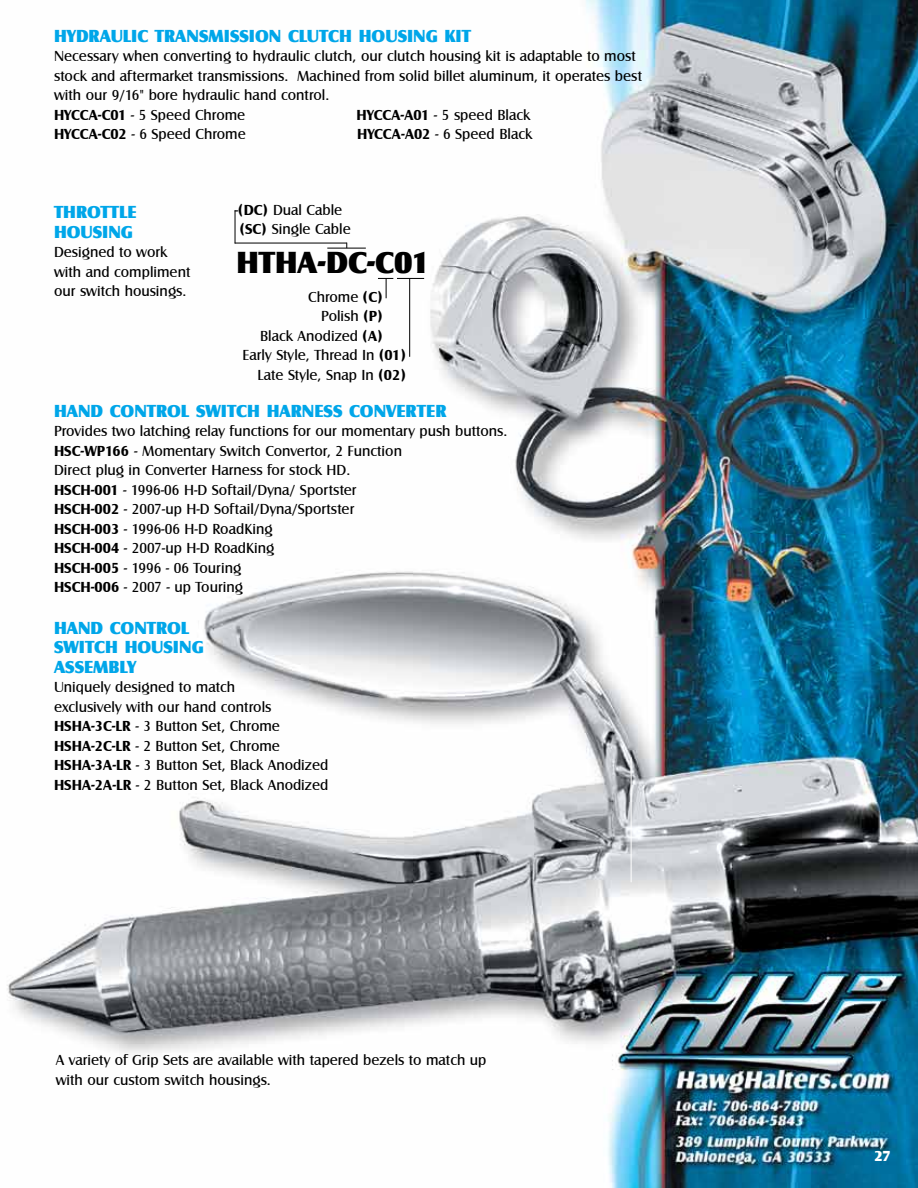
<style>
.page{position:relative;width:918px;height:1188px;background:#fff}
.page>*{position:absolute;margin:0;border:0;box-sizing:border-box;transform-origin:0 0}
.t1{font:31.5px "Castle T Ultr";color:#000}
.t2{font:18px/19.5px "Castle T Ultr";color:#00a6e9}
.t3{font:15px/19.5px "Castle T";color:#000}
.t4{font:15px "Castle T Ultr";color:#fff}
.s1{font-weight:700}
</style>
<div class="page">
<img style="left:7px;top:0;width:911px;height:1188px">
<hr style="left:631px;top:757px;width:1px;height:125px;background:#fff">
<hr style="left:327px;top:248px;width:39px;height:1px;background:#000">
<hr style="left:235px;top:210px;width:1px;height:34px;background:#000">
<hr style="left:235px;top:243px;width:112px;height:1px;background:#000">
<svg style="left:378px;top:278px;width:46px;height:20px"></svg>
<hr style="left:409px;top:278px;width:1px;height:79px;background:#000">
<p class="t2" style="left:54px;top:26px;width:12px">HYDRAULIC</p>
<p class="t2" style="left:155px;top:26px;width:12px">TRANSMISSION</p>
<p class="t2" style="left:288px;top:26px;width:12px">CLUTCH</p>
<p class="t2" style="left:359px;top:26px;width:13px">HOUSING</p>
<p class="t2" style="left:445px;top:26px;width:10px">KIT</p>
<p class="t3" style="left:54px;top:47px;width:590px">Necessary when converting to hydraulic clutch, our clutch housing kit is adaptable to most stock and aftermarket transmissions. Machined from solid billet aluminum, it operates best with our 9/16" bore hydraulic hand control.<br><span class="s1">HYCCA-C01</span> - 5 Speed Chrome</p>
<p class="t3" style="left:357px;top:105px;width:175px"><span class="s1">HYCCA-A01</span> - 5 speed Black</p>
<p class="t3" style="left:54px;top:125px;width:193px"><span class="s1">HYCCA-C02</span> - 6 Speed Chrome</p>
<p class="t3" style="left:357px;top:125px;width:177px"><span class="s1">HYCCA-A02</span> - 6 Speed Black</p>
<p class="t2" style="left:54px;top:202px;width:21px">THROTTLE<br>HOUSING</p>
<p class="t3" style="left:54px;top:243px;width:138px">Designed to work with and compliment our switch housings.</p>
<p class="t3" style="left:235px;top:200px;width:118px;text-align:center">-<span class="s1">(DC)</span> Dual Cable <span class="s1">(SC)</span> Single Cable</p>
<h1 class="t1" style="left:236px;top:244px;width:195px">HTHA-DC-C01</h1>
<p class="t3" style="left:308px;top:287px;width:76px">Chrome <span class="s1">(C)</span></p>
<p class="t3" style="left:321px;top:307px;width:63px">Polish <span class="s1">(P)</span></p>
<p class="t3" style="left:260px;top:326px;width:124px">Black Anodized <span class="s1">(A)</span></p>
<p class="t3" style="left:243px;top:346px;width:165px">Early Style, Thread In <span class="s1">(01)</span></p>
<p class="t3" style="left:258px;top:365px;width:150px">Late Style, Snap In <span class="s1">(02)</span></p>
<p class="t2" style="left:54px;top:401px;width:26px">HAND</p>
<p class="t2" style="left:110px;top:401px;width:24px">CONTROL</p>
<p class="t2" style="left:196px;top:401px;width:22px">SWITCH</p>
<p class="t2" style="left:267px;top:401px;width:25px">HARNESS</p>
<p class="t2" style="left:349px;top:401px;width:99px">CONVERTER</p>
<p class="t3" style="left:54px;top:422px;width:455px">Provides two latching relay functions for our momentary push buttons.<br><span class="s1">HSC-WP166</span> - Momentary Switch Convertor, 2 Function<br>Direct plug in Converter Harness for stock HD.<br><span class="s1">HSCH-001</span> - 1996-06 H-D Softail/Dyna/ Sportster<br><span class="s1">HSCH-002</span> - 2007-up H-D Softail/Dyna/Sportster<br><span class="s1">HSCH-003</span> - 1996-06 H-D RoadKing<br><span class="s1">HSCH-004</span> - 2007-up H-D RoadKing<br><span class="s1">HSCH-005</span> - 1996 - 06 Touring<br><span class="s1">HSCH-006</span> - 2007 - up Touring</p>
<p class="t2" style="left:54px;top:618px;width:26px">HAND</p>
<p class="t2" style="left:110px;top:618px;width:24px">CONTROL</p>
<p class="t2" style="left:54px;top:637px;width:22px">SWITCH</p>
<p class="t2" style="left:125px;top:637px;width:25px">HOUSING</p>
<p class="t2" style="left:54px;top:657px;width:23px">ASSEMBLY</p>
<p class="t3" style="left:54px;top:678px;width:276px">Uniquely designed to match<br>exclusively with our hand controls <span class="s1">HSHA-3C-LR</span> - 3 Button Set, Chrome <span class="s1">HSHA-2C-LR</span> - 2 Button Set, Chrome <span class="s1">HSHA-3A-LR</span> - 3 Button Set, Black Anodized <span class="s1">HSHA-2A-LR</span> - 2 Button Set, Black Anodized</p>
<p class="t3" style="left:56px;top:1051px;width:432px">A variety of Grip Sets are available with tapered bezels to match up with our custom switch housings.</p>
<p class="t4" style="left:874px;top:1147px;width:18px">27</p>
</div>
